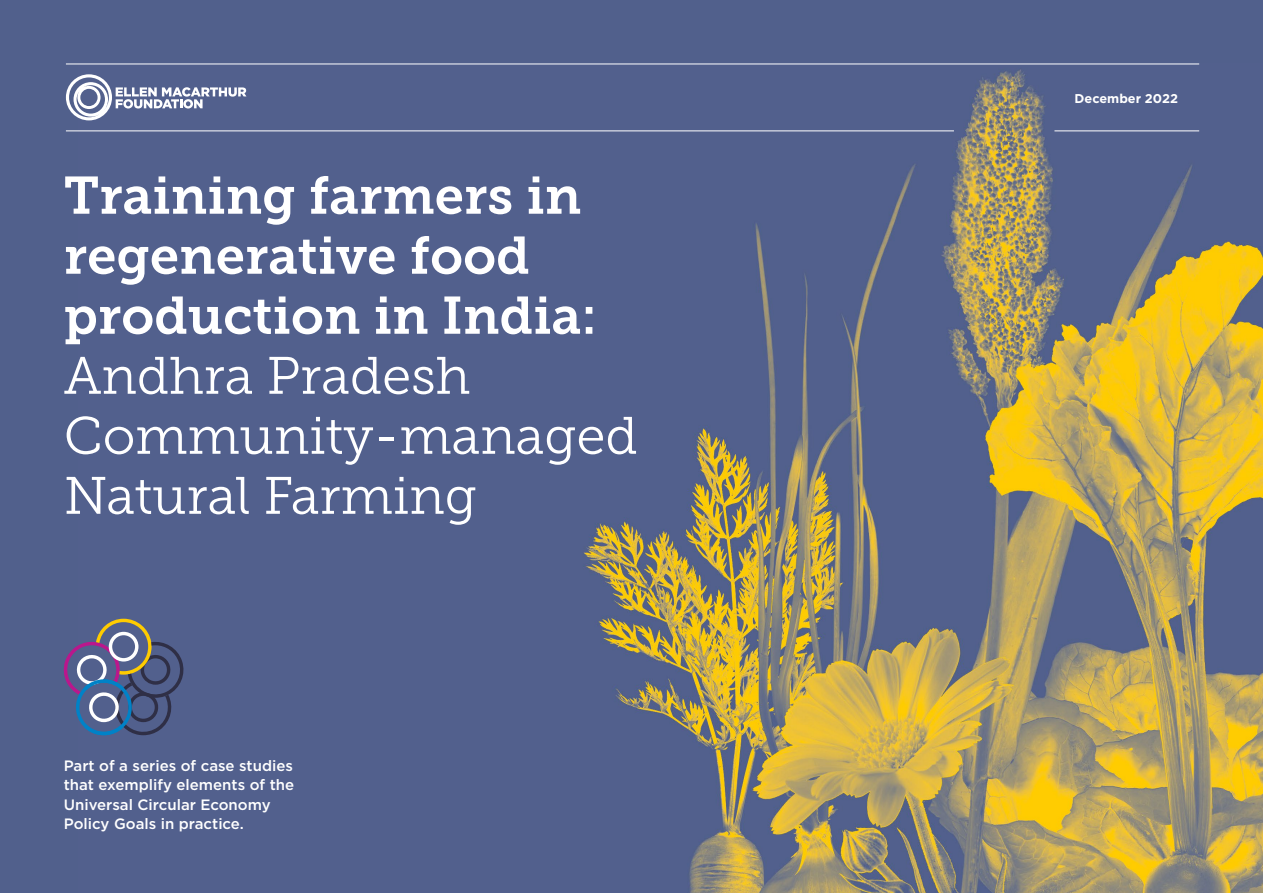
<style>
.page{position:relative;width:1263px;height:893px;background:#51608c}
.page>*{position:absolute;margin:0;border:0;box-sizing:border-box;transform-origin:0 0}
.t1{font:52.5px/60px "Museo Slab 700";color:#fff}
.t2{font:52.5px/60px "Museo Slab 300";color:#fff}
.t3{font:500 15px/19.5px "Gotham";color:#fff}
.t4{font:700 12.75px "Gotham";color:#fff}
</style>
<div class="page">
<img style="left:78px;top:64px;width:1185px;height:829px">
<hr style="left:66px;top:130px;width:888px;height:1px;background:#fff">
<svg style="left:66px;top:74px;width:180px;height:46px"></svg>
<svg style="left:63px;top:619px;width:123px;height:119px"></svg>
<hr style="left:66px;top:64px;width:1133px;height:1px;background:#fff">
<hr style="left:1054px;top:130px;width:145px;height:1px;background:#fff">
<h1 class="t1" style="left:64px;top:166px;width:535px">Training farmers in regenerative food production in India:</h1>
<h1 class="t2" style="left:64px;top:346px;width:575px">Andhra Pradesh<br>Community-managed<br>Natural Farming</h1>
<p class="t3" style="left:64px;top:755px;width:232px">Part of a series of case studies that exemplify elements of the<br>Universal Circular Economy<br>Policy Goals in practice.</p>
<p class="t4" style="left:1074px;top:90px;width:105px">December 2022</p>
</div>
